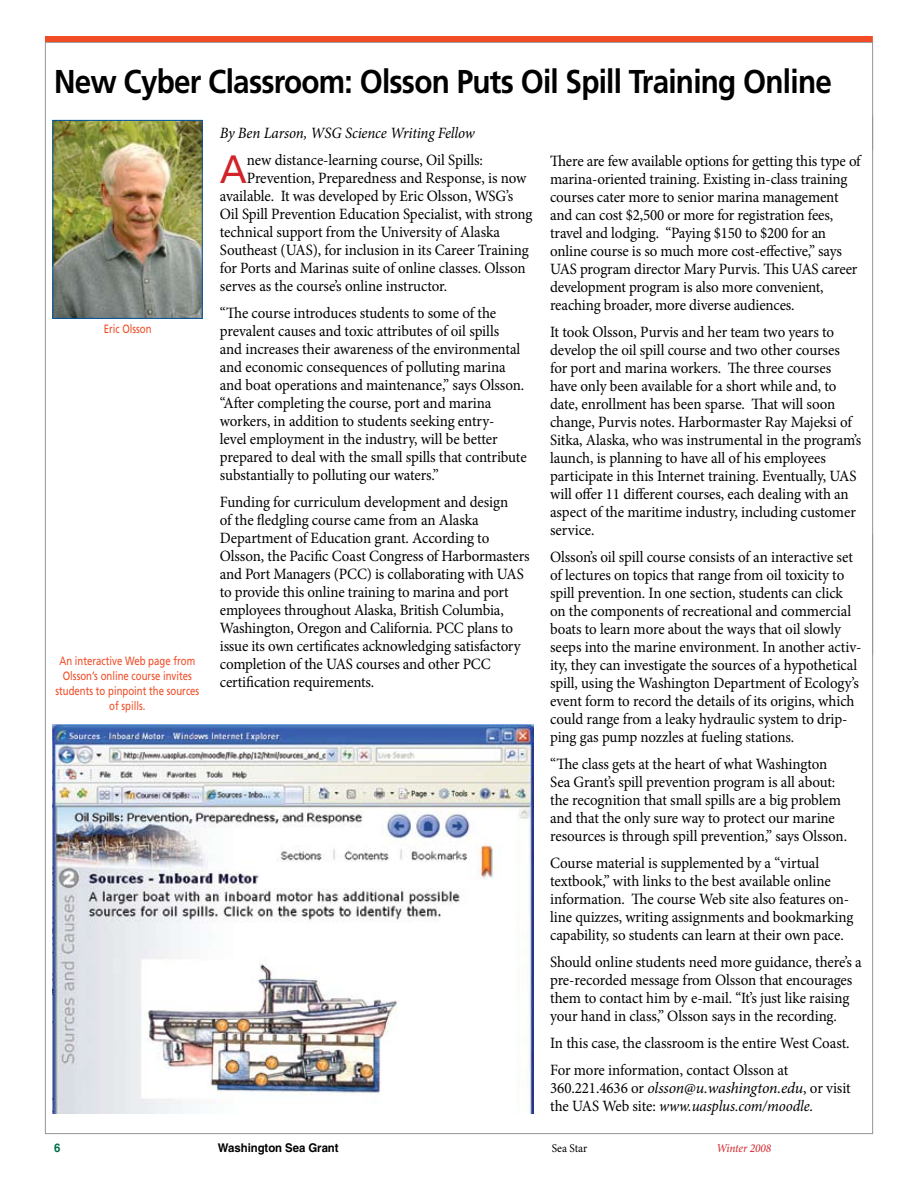
<style>
.page{position:relative;width:918px;height:1188px;background:#fff}
.page>*{position:absolute;margin:0;border:0;box-sizing:border-box;transform-origin:0 0}
.t1{font:39.6px "Frutiger LT Std";color:#d2232a;scale:.95 1}
.t2{font:700 33px "Frutiger LT Std";letter-spacing:-.025em;color:#000;scale:.9 1}
.t3{font:15.75px/18px "Minion Pro";letter-spacing:-.01em;color:#000;scale:.95 1}
.t4{font:italic 15.75px/18px "Minion Pro";letter-spacing:-.01em;color:#000}
.t5{font:italic 15.75px "Minion Pro";letter-spacing:-.01em;color:#000;scale:.95 1}
.t6{font:12px/15px "Frutiger LT Std";color:#f04d27;text-align:center;scale:.8 1}
.t7{font:700 12px "Helvetica";letter-spacing:-.005em;color:#000;scale:.95 1}
.t8{font:italic 12px "Minion Pro";letter-spacing:-.01em;color:#d2232a;scale:.95 1}
.t9{font:12px "Minion Pro";color:#000;scale:.95 1}
.t10{font:700 12px "Helvetica";color:#006f45;scale:.95 1}
.s1{font-style:normal}
</style>
<div class="page">
<hr style="left:872px;top:116px;width:1px;height:34px;background:#939598">
<hr style="left:872px;top:534px;width:1px;height:121px;background:#939598">
<img style="left:54px;top:122px;width:147px;height:195px">
<div style="left:52px;top:120px;width:151px;height:199px;border:1px solid #00539f"></div>
<img style="left:53px;top:725px;width:481px;height:389px">
<div style="left:45px;top:36px;width:828px;height:6px;background:#f04d27"></div>
<h2 class="t2" style="left:54px;top:62px;width:866px">New Cyber Classroom: Olsson Puts Oil Spill Training Online</h2>
<p class="t6" style="left:104px;top:322px;width:62px">Eric Olsson</p>
<p class="t6" style="left:55px;top:653px;width:182px">An interactive Web page from<br>Olsson’s online course invites students to pinpoint the sources of spills.</p>
<p class="t5" style="left:220px;top:122px;width:270px">By Ben Larson, WSG Science Writing Fellow</p>
<h1 class="t1" style="left:220px;top:146px;width:30px">A</h1>
<p class="t3" style="left:247px;top:151px;width:250px">new distance-learning course, Oil Spills:</p>
<p class="t3" style="left:247px;top:169px;width:296px">Prevention, Preparedness and Response, is now</p>
<p class="t3" style="left:220px;top:187px;width:310px">available. It was developed by Eric Olsson, WSG’s</p>
<p class="t3" style="left:220px;top:205px;width:331px">Oil Spill Prevention Education Specialist, with strong</p>
<p class="t3" style="left:220px;top:223px;width:296px">technical support from the University of Alaska</p>
<p class="t3" style="left:220px;top:241px;width:327px">Southeast (UAS), for inclusion in its Career Training</p>
<p class="t3" style="left:220px;top:259px;width:323px">for Ports and Marinas suite of online classes. Olsson</p>
<p class="t3" style="left:220px;top:277px;width:241px">serves as the course’s online instructor.</p>
<p class="t3" style="left:220px;top:304px;width:325px">“The course introduces students to some of the prevalent causes and toxic attributes of oil spills<br>and increases their awareness of the environmental and economic consequences of polluting marina and boat operations and maintenance,” says Olsson. “After completing the course, port and marina workers, in addition to students seeking entry-<br>level employment in the industry, will be better prepared to deal with the small spills that contribute substantially to polluting our waters.”</p>
<p class="t3" style="left:220px;top:493px;width:328px">Funding for curriculum development and design<br>of the fledgling course came from an Alaska Department of Education grant. According to Olsson, the Pacific Coast Congress of Harbormasters and Port Managers (PCC) is collaborating with UAS to provide this online training to marina and port employees throughout Alaska, British Columbia, Washington, Oregon and California. PCC plans to issue its own certificates acknowledging satisfactory completion of the UAS courses and other PCC certification requirements.</p>
<p class="t3" style="left:550px;top:152px;width:328px">There are few available options for getting this type of marina-oriented training. Existing in-class training courses cater more to senior marina management and can cost $2,500 or more for registration fees, travel and lodging. “Paying $150 to $200 for an online course is so much more cost-effective,” says UAS program director Mary Purvis. This UAS career development program is also more convenient, reaching broader, more diverse audiences.</p>
<p class="t3" style="left:550px;top:323px;width:329px">It took Olsson, Purvis and her team two years to develop the oil spill course and two other courses<br>for port and marina workers. The three courses have only been available for a short while and, to date, enrollment has been sparse. That will soon change, Purvis notes. Harbormaster Ray Majeksi of Sitka, Alaska, who was instrumental in the program’s launch, is planning to have all of his employees participate in this Internet training. Eventually, UAS will offer 11 different courses, each dealing with an aspect of the maritime industry, including customer service.</p>
<p class="t3" style="left:550px;top:548px;width:329px">Olsson’s oil spill course consists of an interactive set of lectures on topics that range from oil toxicity to spill prevention. In one section, students can click on the components of recreational and commercial boats to learn more about the ways that oil slowly seeps into the marine environment. In another activ&shy;ity, they can investigate the sources of a hypothetical spill, using the Washington Department of Ecology’s event form to record the details of its origins, which could range from a leaky hydraulic system to drip&shy;ping gas pump nozzles at fueling stations.</p>
<p class="t3" style="left:550px;top:755px;width:314px">“The class gets at the heart of what Washington Sea Grant’s spill prevention program is all about: the recognition that small spills are a big problem and that the only sure way to protect our marine resources is through spill prevention,” says Olsson.</p>
<p class="t3" style="left:550px;top:854px;width:321px">Course material is supplemented by a “virtual textbook,” with links to the best available online information. The course Web site also features on&shy;line quizzes, writing assignments and bookmarking capability, so students can learn at their own pace.</p>
<p class="t3" style="left:550px;top:953px;width:329px">Should online students need more guidance, there’s a pre-recorded message from Olsson that encourages them to contact him by e-mail. “It’s just like raising your hand in class,” Olsson says in the recording.</p>
<p class="t3" style="left:550px;top:1029px;width:317px;line-height:27px">In this case, the classroom is the entire West Coast.<br>For more information, contact Olsson at</p>
<p class="t4" style="left:550px;top:1079px;width:302px"><span class="s1">360.221.4636 or</span> olsson@u.washington.edu<span class="s1">, or visit the UAS Web site:</span> www.uasplus.com/moodle<span class="s1">.</span></p>
<p class="t10" style="left:54px;top:1141px;width:8px">6</p>
<p class="t7" style="left:218px;top:1141px;width:129px">Washington Sea Grant</p>
<p class="t9" style="left:552px;top:1140px;width:39px">Sea Star</p>
<p class="t8" style="left:716px;top:1140px;width:59px">Winter 2008</p>
</div>
